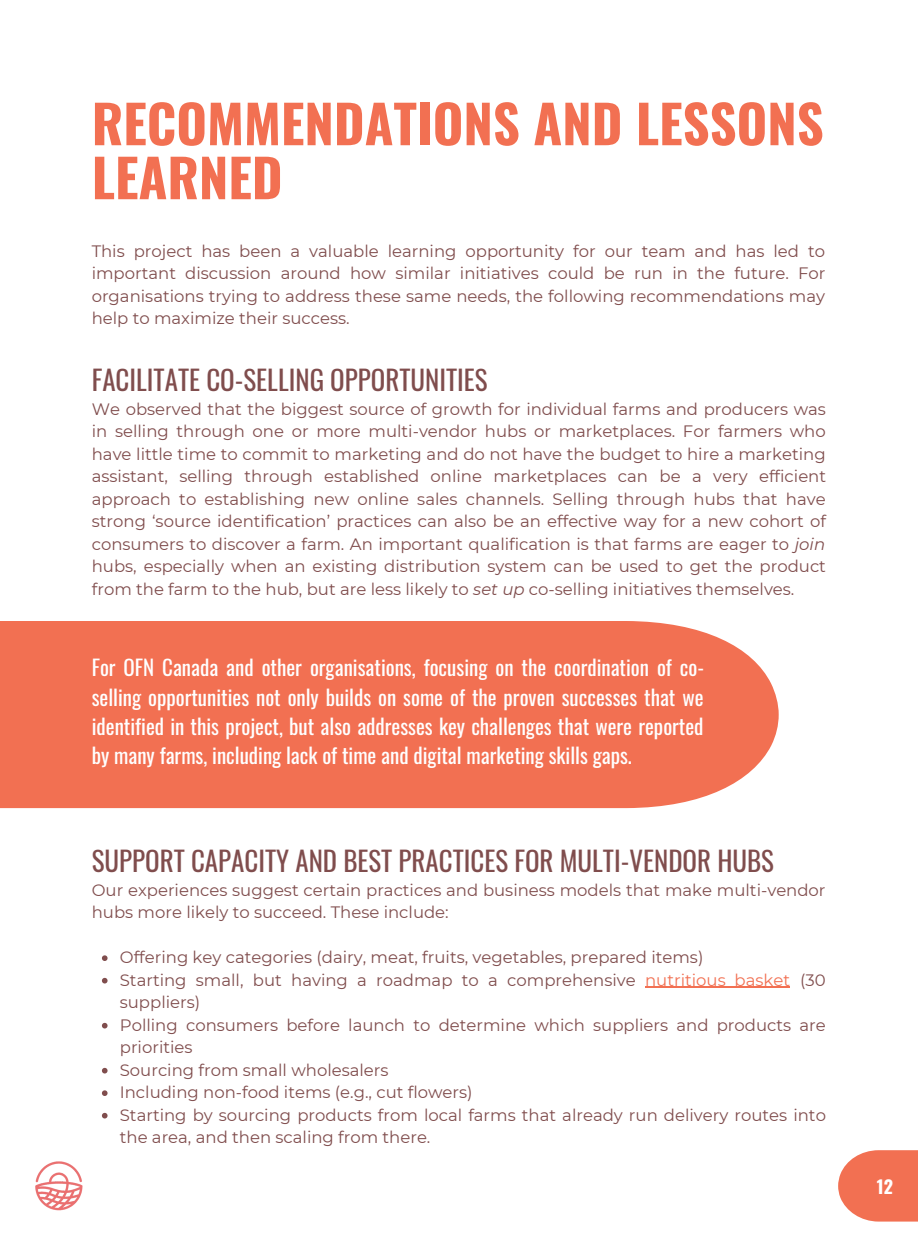
<style>
.page{position:relative;width:918px;height:1242px;background:#fff}
.page>*{position:absolute;margin:0;border:0;box-sizing:border-box;transform-origin:0 0}
.t1{font:700 52.5px/54px "Oswald";color:#f27052}
.t2{font:27px "Oswald";color:#804d4d}
.t3{font:21px/29.2px "Oswald";color:#fff;text-align:justify}
.t4{font:700 18px "Oswald";color:#fff}
.t5{font:16.5px/22.5px "Montserrat";color:#804d4d;text-align:justify}
.s1{font-style:italic}
.s2{color:#f27052}
</style>
<div class="page">
<svg style="left:838px;top:1150px;width:80px;height:71px;background:#f37f65"></svg>
<img style="left:35px;top:1161px;width:48px;height:50px">
<div style="left:0;top:621px;width:779px;height:187px;background:#f27052"></div>
<svg style="left:102px;top:955px;width:6px;height:6px"></svg>
<svg style="left:102px;top:978px;width:6px;height:6px"></svg>
<hr style="left:645px;top:987px;width:145px;height:1px;background:#f27052">
<svg style="left:102px;top:1023px;width:6px;height:6px"></svg>
<svg style="left:102px;top:1068px;width:6px;height:6px"></svg>
<svg style="left:102px;top:1090px;width:6px;height:6px"></svg>
<svg style="left:102px;top:1113px;width:6px;height:6px"></svg>
<h1 class="t1" style="left:92px;top:95px;width:733px">RECOMMENDATIONS AND LESSONS<br>LEARNED</h1>
<p class="t5" style="left:92px;top:240px;width:735px">This project has been a valuable learning opportunity for our team and has led to important discussion around how similar initiatives could be run in the future. For organisations trying to address these same needs, the following recommendations may help to maximize their success.</p>
<h2 class="t2" style="left:92px;top:359px;width:397px">FACILITATE CO-SELLING OPPORTUNITIES</h2>
<p class="t5" style="left:92px;top:397px;width:736px">We observed that the biggest source of growth for individual farms and producers was in selling through one or more multi-vendor hubs or marketplaces. For farmers who have little time to commit to marketing and do not have the budget to hire a marketing assistant, selling through established online marketplaces can be a very efficient approach to establishing new online sales channels. Selling through hubs that have strong ‘source identification’ practices can also be an effective way for a new cohort of consumers to discover a farm. An important qualification is that farms are eager to <span class="s1">join </span>hubs, especially when an existing distribution system can be used to get the product from the farm to the hub, but are less likely to <span class="s1">set up</span> co-selling initiatives themselves.</p>
<p class="t3" style="left:92px;top:652px;width:614px">For OFN Canada and other organisations, focusing on the coordination of co&shy;selling opportunities not only builds on some of the proven successes that we identified in this project, but also addresses key challenges that were reported by many farms, including lack of time and digital marketing skills gaps.</p>
<h2 class="t2" style="left:92px;top:840px;width:684px">SUPPORT CAPACITY AND BEST PRACTICES FOR MULTI-VENDOR HUBS</h2>
<p class="t5" style="left:92px;top:879px;width:735px">Our experiences suggest certain practices and business models that make multi-vendor hubs more likely to succeed. These include:</p>
<p class="t5" style="left:120px;top:946px;width:708px;text-align:left">Offering key categories (dairy, meat, fruits, vegetables, prepared items)<br>Starting small, but having a roadmap to a comprehensive <span class="s2">nutritious basket</span> (30 suppliers)<br>Polling consumers before launch to determine which suppliers and products are priorities<br>Sourcing from small wholesalers<br>Including non-food items (e.g., cut flowers)<br>Starting by sourcing products from local farms that already run delivery routes into the area, and then scaling from there.</p>
<p class="t4" style="left:877px;top:1172px;width:18px">12</p>
</div>
